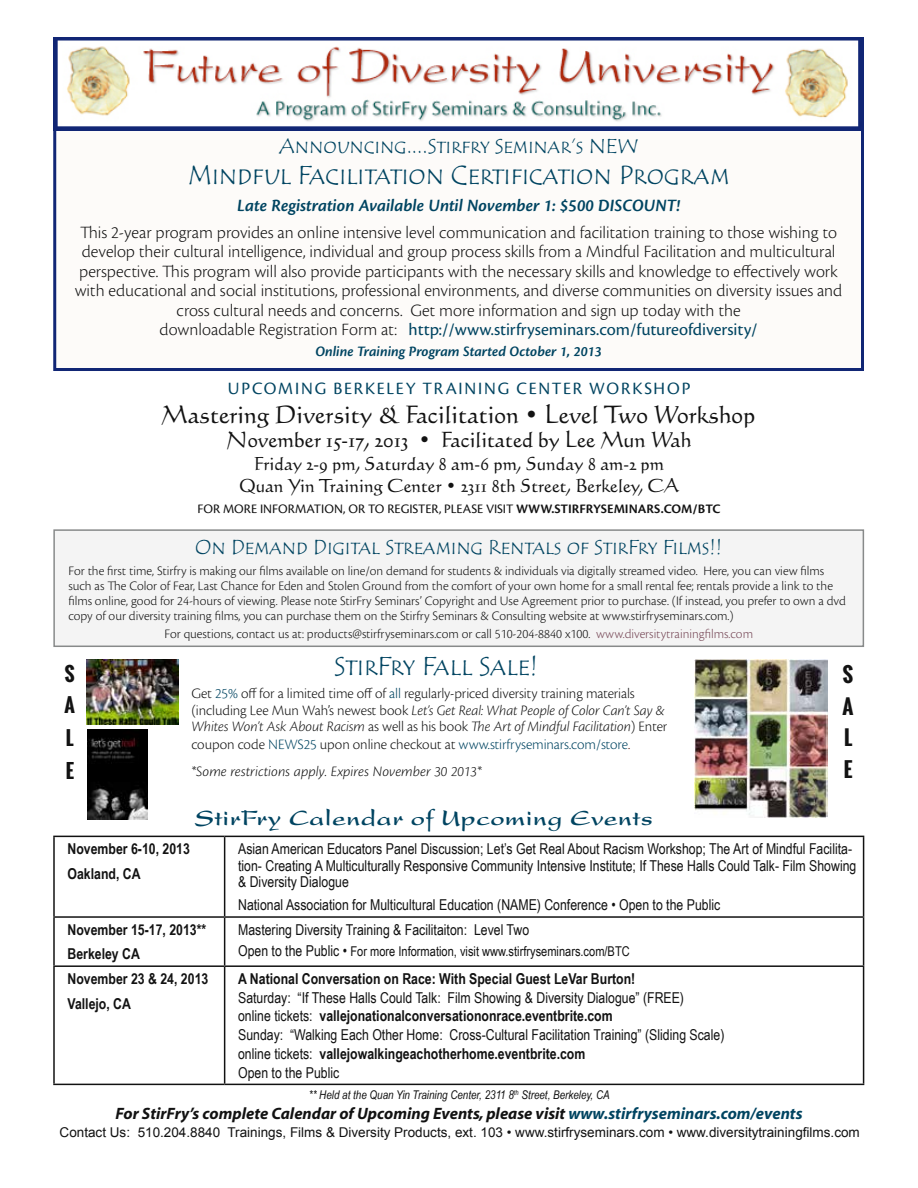
<style>
.page{position:relative;width:918px;height:1188px;background:#fff}
.page>*{position:absolute;margin:0;border:0;box-sizing:border-box;transform-origin:0 0}
.t1{font:27px "Tempus Sans SCITC";color:#004461}
.t2{font:24px "Calligraphic 421 BT Roman B";color:#121212}
.t3{font:700 24px "Present LT Std";letter-spacing:.025em;color:#004461}
.t4{font:21px "Tempus Sans SCITC";color:#004461}
.t5{font:21px "Calligraphic 421 BT Roman B";color:#121212}
.t6{font:700 20.1px/31.8px "Oswald";color:#121212;text-align:justify}
.t7{font:700 19.05px/32.5px "Oswald";color:#121212;text-align:justify}
.t8{font:300 18px/19.5px "Cronos Pro";color:#121212;text-align:center}
.t9{font:18px/22.5px "Calligraphic 421 BT Roman B";color:#121212;text-align:center}
.t10{font:italic 600 18px "Cronos Pro";letter-spacing:-.005em;color:#004461}
.t11{font:18px "Cronos Pro Subh";letter-spacing:.1em;color:#004461}
.t12{font:italic 700 16.5px "Myriad";color:#121212}
.t13{font:15px/18.8px "Arial Narrow";color:#121212}
.t14{font:300 15px/16.5px "Cronos Pro";letter-spacing:-.005em;color:#121212}
.t15{font:700 15px/24.8px "Arial Narrow";color:#121212}
.t16{font:300 15px "Cronos Pro";letter-spacing:-.005em;color:#004461}
.t17{font:15px "Cronos Pro Lt Capt It";letter-spacing:-.005em;color:#121212}
.t18{font:italic 600 15px "Cronos Pro";color:#004461}
.t19{font:300 13.5px/15px "Cronos Pro";color:#121212}
.t20{font:13.5px "Arial";color:#121212}
.t21{font:13.5px "Cronos Pro";color:#121212}
.t22{font:13.5px "Arial Narrow";color:#121212}
.t23{font:italic 12px "Arial Narrow";color:#121212}
.s1{font-weight:400;color:#004461}
.s2{font-family:"Cronos Pro Semibold Capt"}
.s3{color:#774958}
.s4{color:#004461}
.s5{font-style:italic}
.s6{color:#121212}
.s7{color:#642317}
.s8{font-size:15px}
.s9{font-weight:700}
</style>
<div class="page">
<hr style="left:224px;top:837px;width:1px;height:79px;background:#121212">
<hr style="left:224px;top:918px;width:1px;height:47px;background:#121212">
<hr style="left:224px;top:967px;width:1px;height:117px;background:#121212">
<hr style="left:53px;top:836px;width:172px;height:1px;background:#121212">
<hr style="left:53px;top:837px;width:2px;height:79px;background:#121212">
<hr style="left:225px;top:836px;width:639px;height:1px;background:#121212">
<hr style="left:863px;top:837px;width:1px;height:79px;background:#121212">
<hr style="left:53px;top:916px;width:172px;height:2px;background:#121212">
<hr style="left:53px;top:918px;width:2px;height:47px;background:#121212">
<hr style="left:225px;top:916px;width:639px;height:2px;background:#121212">
<hr style="left:863px;top:918px;width:1px;height:47px;background:#121212">
<hr style="left:53px;top:965px;width:172px;height:2px;background:#121212">
<hr style="left:53px;top:967px;width:2px;height:117px;background:#121212">
<hr style="left:225px;top:965px;width:639px;height:2px;background:#121212">
<hr style="left:863px;top:967px;width:1px;height:117px;background:#121212">
<hr style="left:53px;top:1084px;width:172px;height:1px;background:#121212">
<hr style="left:225px;top:1084px;width:639px;height:1px;background:#121212">
<img style="left:88px;top:730px;width:60px;height:89px">
<img style="left:86px;top:659px;width:93px;height:65px">
<div style="left:54px;top:530px;width:809px;height:116px;background:#f4f4f4"></div>
<div style="left:53px;top:529px;width:811px;height:118px;border:2px solid #888a8a"></div>
<img style="left:694px;top:659px;width:134px;height:159px">
<div style="left:55px;top:128px;width:807px;height:242px;background:#fdfbf9"></div>
<div style="left:53px;top:127px;width:811px;height:244px;border:3px solid #112675"></div>
<img style="left:53px;top:37px;width:811px;height:93px">
<h3 class="t4" style="left:279px;top:133px;width:361px">Announcing....Stirfry Seminar’s NEW</h3>
<h1 class="t1" style="left:188px;top:158px;width:543px">Mindful Facilitation Certification Program</h1>
<p class="t10" style="left:237px;top:196px;width:444px">Late Registration Available Until November 1: $500 DISCOUNT!</p>
<p class="t8" style="left:75px;top:222px;width:769px">This 2-year program provides an online intensive level communication and facilitation training to those wishing to develop their cultural intelligence, individual and group process skills from a Mindful Facilitation and multicultural perspective. This program will also provide participants with the necessary skills and knowledge to effectively work with educational and social institutions, professional environments, and diverse communities on diversity issues and cross cultural needs and concerns. Get more information and sign up today with the<br>downloadable Registration Form at: <span class="s1">http://www.stirfryseminars.com/futureofdiversity/</span></p>
<p class="t18" style="left:315px;top:343px;width:288px">Online Training Program Started October 1, 2013</p>
<p class="t11" style="left:228px;top:378px;width:464px">UPCOMING BERKELEY TRAINING CENTER WORKSHOP</p>
<h2 class="t2" style="left:161px;top:399px;width:596px">Mastering Diversity &amp; Facilitation • Level Two Workshop</h2>
<h3 class="t5" style="left:226px;top:426px;width:467px">November 15-17, 2013 • Facilitated by Lee Mun Wah</h3>
<p class="t9" style="left:239px;top:452px;width:441px">Friday 2-9 pm, Saturday 8 am-6 pm, Sunday 8 am-2 pm<br>Quan Yin Training Center • 2311 8th Street, Berkeley, CA</p>
<p class="t21" style="left:197px;top:501px;width:525px">FOR MORE INFORMATION, OR TO REGISTER, PLEASE VISIT <span class="s2">WWW.STIRFRYSEMINARS.COM/BTC</span></p>
<h3 class="t4" style="left:195px;top:534px;width:529px">On Demand Digital Streaming Rentals of StirFry Films!!</h3>
<p class="t19" style="left:68px;top:563px;width:779px">For the first time, Stirfry is making our films available on line/on demand for students &amp; individuals via digitally streamed video. Here, you can view films such as The Color of Fear, Last Chance for Eden and Stolen Ground from the comfort of your own home for a small rental fee; rentals provide a link to the films online, good for 24-hours of viewing. Please note StirFry Seminars’ Copyright and Use Agreement prior to purchase. (If instead, you prefer to own a dvd copy of our diversity training films, you can purchase them on the Stirfry Seminars &amp; Consulting website at www.stirfryseminars.com.)</p>
<p class="t19" style="left:164px;top:626px;width:590px">For questions, contact us at: products@stirfryseminars.com or call 510-204-8840 x100. <span class="s3">www.diversitytrainingfilms.com</span></p>
<h3 class="t6" style="left:843px;top:659px;width:12px">S A L E</h3>
<h1 class="t1" style="left:334px;top:649px;width:206px">StirFry Fall Sale!</h1>
<p class="t14" style="left:191px;top:686px;width:478px">Get <span class="s4">25%</span> off for a limited time off of <span class="s4">all</span> regularly-priced diversity training materials (including Lee Mun Wah’s newest book <span class="s5">Let’s Get Real: What People of Color Can’t Say &amp;<br>Whites Won’t Ask About Racism</span> as well as his book <span class="s5">The Art of Mindful Facilitation</span>) Enter</p>
<p class="t16" style="left:191px;top:736px;width:440px"><span class="s6">coupon code</span> NEWS25 <span class="s6">upon online checkout at</span> www.stirfryseminars.com/store<span class="s7">.</span></p>
<p class="t17" style="left:191px;top:763px;width:292px">*Some restrictions apply. Expires November 30 2013*</p>
<p class="t7" style="left:65px;top:658px;width:12px">S A L E</p>
<h2 class="t3" style="left:195px;top:804px;width:460px">StirFry Calendar of Upcoming Events</h2>
<p class="t15" style="left:68px;top:836px;width:124px">November 6-10, 2013<br>Oakland, CA</p>
<p class="t13" style="left:238px;top:840px;width:620px;line-height:16.5px">Asian American Educators Panel Discussion; Let’s Get Real About Racism Workshop; The Art of Mindful Facilita&shy;tion- Creating A Multiculturally Responsive Community Intensive Institute; If These Halls Could Talk- Film Showing &amp; Diversity Dialogue</p>
<p class="t13" style="left:238px;top:895px;width:484px">National Association for Multicultural Education (NAME) Conference • Open to the Public</p>
<p class="t15" style="left:67px;top:916px;width:140px">November 15-17, 2013**<br>Berkeley CA</p>
<p class="t13" style="left:238px;top:919px;width:293px">Mastering Diversity Training &amp; Facilitaiton: Level Two</p>
<p class="t22" style="left:238px;top:942px;width:393px"><span class="s8">Open to the Public •</span> For more Information, visit www.stirfryseminars.com/BTC</p>
<p class="t15" style="left:68px;top:965px;width:142px">November 23 &amp; 24, 2013<br>Vallejo, CA</p>
<p class="t15" style="left:238px;top:965px;width:399px">A National Conversation on Race: With Special Guest LeVar Burton!</p>
<p class="t13" style="left:238px;top:987px;width:488px">Saturday: “If These Halls Could Talk: Film Showing &amp; Diversity Dialogue” (FREE)<br>online tickets: <span class="s9">vallejonationalconversationonrace.eventbrite.com<br></span>Sunday: “Walking Each Other Home: Cross-Cultural Facilitation Training” (Sliding Scale) online tickets: <span class="s9">vallejowalkingeachotherhome.eventbrite.com<br></span>Open to the Public</p>
<p class="t23" style="left:309px;top:1086px;width:302px">** Held at the Quan Yin Training Center, 2311 8<sup>th</sup> Street, Berkeley, CA</p>
<p class="t12" style="left:115px;top:1105px;width:689px">For StirFry’s complete Calendar of Upcoming Events, please visit <span class="s4">www.stirfryseminars.com/events</span></p>
<p class="t20" style="left:60px;top:1124px;width:802px">Contact Us: 510.204.8840 Trainings, Films &amp; Diversity Products, ext. 103 • www.stirfryseminars.com • www.diversitytrainingfilms.com</p>
</div>
